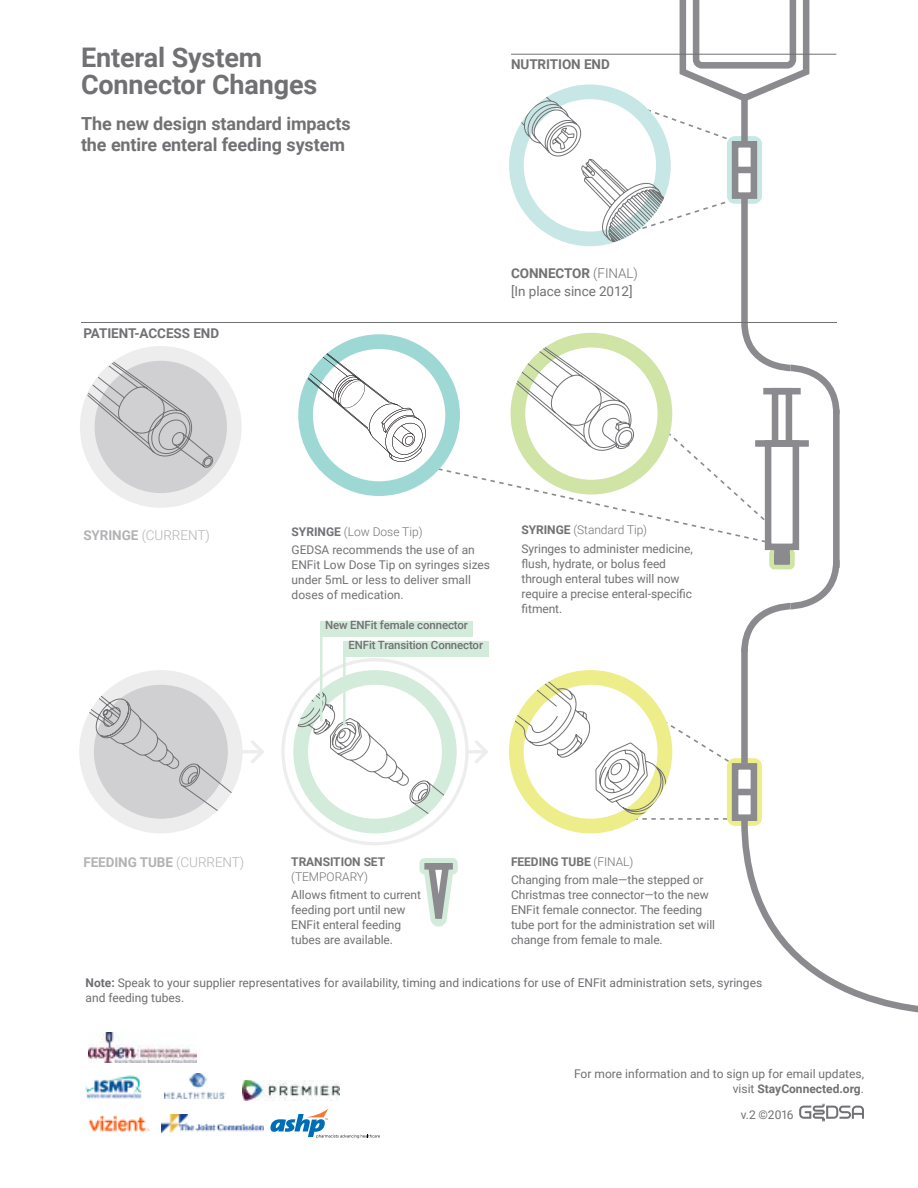
<style>
.page{position:relative;width:918px;height:1188px;background:#fff}
.page>*{position:absolute;margin:0;border:0;box-sizing:border-box;transform-origin:0 0}
.t1{font:700 27px/27px "Roboto";letter-spacing:-.005em;color:#717073}
.t2{font:700 18px/21px "Roboto";letter-spacing:-.005em;color:#717073}
.t3{font:13.5px/18.3px "Roboto";letter-spacing:-.005em;color:#717073}
.t4{font:700 13.5px "Roboto";letter-spacing:-.005em;color:#717073}
.t5{font:700 13.5px "Roboto";letter-spacing:-.005em;color:#b3b3b6}
.t6{font:300 13.5px "Roboto";letter-spacing:-.005em;color:#b3b3b6}
.t7{font:12px/15px "Roboto";letter-spacing:-.005em;color:#717073}
.t8{font:12px/14.4px "Roboto";color:#6d6e71}
.t9{font:12px/15px "Roboto";color:#717275}
.t10{font:700 12px "Roboto";letter-spacing:-.005em;color:#717073}
.t11{font:300 12px "Roboto";letter-spacing:-.005em;color:#717073}
.t12{font:500 11.4px/20px "Roboto";letter-spacing:-.01em;color:#717073}
.s1{font-weight:700}
.s2{font-weight:300}
</style>
<div class="page">
<hr style="left:467px;top:750px;width:18px;height:3px;background:#ededee">
<svg style="left:87px;top:353px;width:147px;height:147px;fill:#d0d0d2"></svg>
<div style="left:80px;top:346px;width:162px;height:162px;border:15px solid #ededee;border-radius:50%"></div>
<svg style="left:419px;top:858px;width:39px;height:69px"></svg>
<div style="left:424px;top:863px;width:29px;height:7px;background:#8b8a8e"></div>
<div style="left:769px;top:549px;width:26px;height:20px;border:5px solid #d0e4a6;border-radius:2px"></div>
<div style="left:774px;top:544px;width:16px;height:20px;background:#8b8a8e;border:7px solid #8b8a8e"></div>
<div style="left:765px;top:440px;width:34px;height:110px;border:7px solid #8b8a8e"></div>
<svg style="left:741px;top:554px;width:99px;height:95px"></svg>
<div style="left:833px;top:410px;width:7px;height:158px;background:#8b8a8e"></div>
<div style="left:741px;top:649px;width:7px;height:114px;background:#8b8a8e"></div>
<div style="left:741px;top:197px;width:7px;height:125px;background:#8b8a8e"></div>
<svg style="left:475px;top:740px;width:13px;height:23px"></svg>
<hr style="left:511px;top:54px;width:325px;height:1px;background:#717073">
<hr style="left:81px;top:322px;width:756px;height:1px;background:#717073">
<svg style="left:517px;top:0;width:296px;height:247px"></svg>
<svg style="left:79px;top:670px;width:185px;height:163px"></svg>
<svg style="left:293px;top:670px;width:164px;height:163px"></svg>
<svg style="left:436px;top:315px;width:404px;height:231px"></svg>
<svg style="left:81px;top:346px;width:133px;height:122px"></svg>
<svg style="left:509px;top:670px;width:409px;height:343px"></svg>
<div style="left:320px;top:621px;width:153px;height:15px;background:#d3ebdb"></div>
<div style="left:343px;top:641px;width:146px;height:15px;background:#d3ebdb"></div>
<hr style="left:320px;top:630px;width:2px;height:91px;background:#d3ebdb">
<hr style="left:343px;top:650px;width:3px;height:75px;background:#d3ebdb">
<div style="left:741px;top:95px;width:7px;height:49px;background:#8b8a8e"></div>
<img style="left:88px;top:1033px;width:108px;height:30px">
<img style="left:85px;top:1075px;width:57px;height:24px">
<svg style="left:270px;top:1109px;width:110px;height:29px"></svg>
<svg style="left:799px;top:1103px;width:65px;height:19px"></svg>
<svg style="left:306px;top:342px;width:147px;height:147px"></svg>
<div style="left:298px;top:334px;width:162px;height:162px;border:15px solid #9ed8d5;border-radius:50%"></div>
<svg style="left:298px;top:339px;width:130px;height:126px"></svg>
<img style="left:165px;top:1073px;width:60px;height:25px">
<img style="left:88px;top:1115px;width:62px;height:17px">
<img style="left:162px;top:1115px;width:101px;height:17px">
<img style="left:243px;top:1080px;width:96px;height:21px">
<h1 class="t1" style="left:81px;top:43px;width:238px">Enteral System<br>Connector Changes</h1>
<h2 class="t2" style="left:81px;top:112px;width:271px">The new design standard impacts the entire enteral feeding system</h2>
<p class="t4" style="left:83px;top:324px;width:137px">PATIENT-ACCESS END</p>
<p class="t4" style="left:511px;top:55px;width:100px">NUTRITION END</p>
<p class="t3" style="left:511px;top:264px;width:128px"><span class="s1">CONNECTOR</span> <span class="s2">(FINAL) </span>[In place since 2012]</p>
<p class="t6" style="left:83px;top:525px;width:128px"><span class="s1">SYRINGE</span> (CURRENT)</p>
<p class="t9" style="left:292px;top:522px;width:185px;line-height:18px"><span class="s1">SYRINGE</span> <span class="s2">(Low Dose Tip)<br></span>GEDSA recommends the use of an</p>
<p class="t9" style="left:292px;top:556px;width:200px">ENFit Low Dose Tip on syringes sizes under 5mL or less to deliver small doses of medication.</p>
<p class="t12" style="left:349px;top:615px;width:136px;text-indent:-24px">New ENFit female connector<br>ENFit Transition Connector</p>
<p class="t7" style="left:522px;top:521px;width:173px;line-height:18.3px"><span class="s1">SYRINGE</span> <span class="s2">(Standard Tip)<br></span>Syringes to administer medicine,</p>
<p class="t7" style="left:522px;top:555px;width:172px">flush, hydrate, or bolus feed through enteral tubes will now require a precise enteral-specific fitment.</p>
<p class="t5" style="left:83px;top:852px;width:162px">FEEDING TUBE <span class="s2">(CURRENT)</span></p>
<p class="t10" style="left:291px;top:853px;width:95px">TRANSITION SET</p>
<p class="t11" style="left:291px;top:868px;width:78px">(TEMPORARY)</p>
<p class="t7" style="left:291px;top:887px;width:131px">Allows fitment to current feeding port until new<br>ENFit enteral feeding tubes are available.</p>
<p class="t7" style="left:511px;top:852px;width:194px;line-height:18.3px"><span class="s1">FEEDING TUBE</span> <span class="s2">(FINAL)<br></span>Changing from male—the stepped or</p>
<p class="t7" style="left:511px;top:887px;width:206px">Christmas tree connector—to the new ENFit female connector. The feeding tube port for the administration set will change from female to male.</p>
<p class="t8" style="left:86px;top:976px;width:678px"><span class="s1">Note:</span> Speak to your supplier representatives for availability, timing and indications for use of ENFit administration sets, syringes and feeding tubes.</p>
<p class="t7" style="left:574px;top:1066px;width:291px;line-height:14.4px;text-align:right">For more information and to sign up for email updates, visit <span class="s1">StayConnected.org</span>.</p>
<p class="t7" style="left:741px;top:1107px;width:54px">v.2 ©2016</p>
</div>
